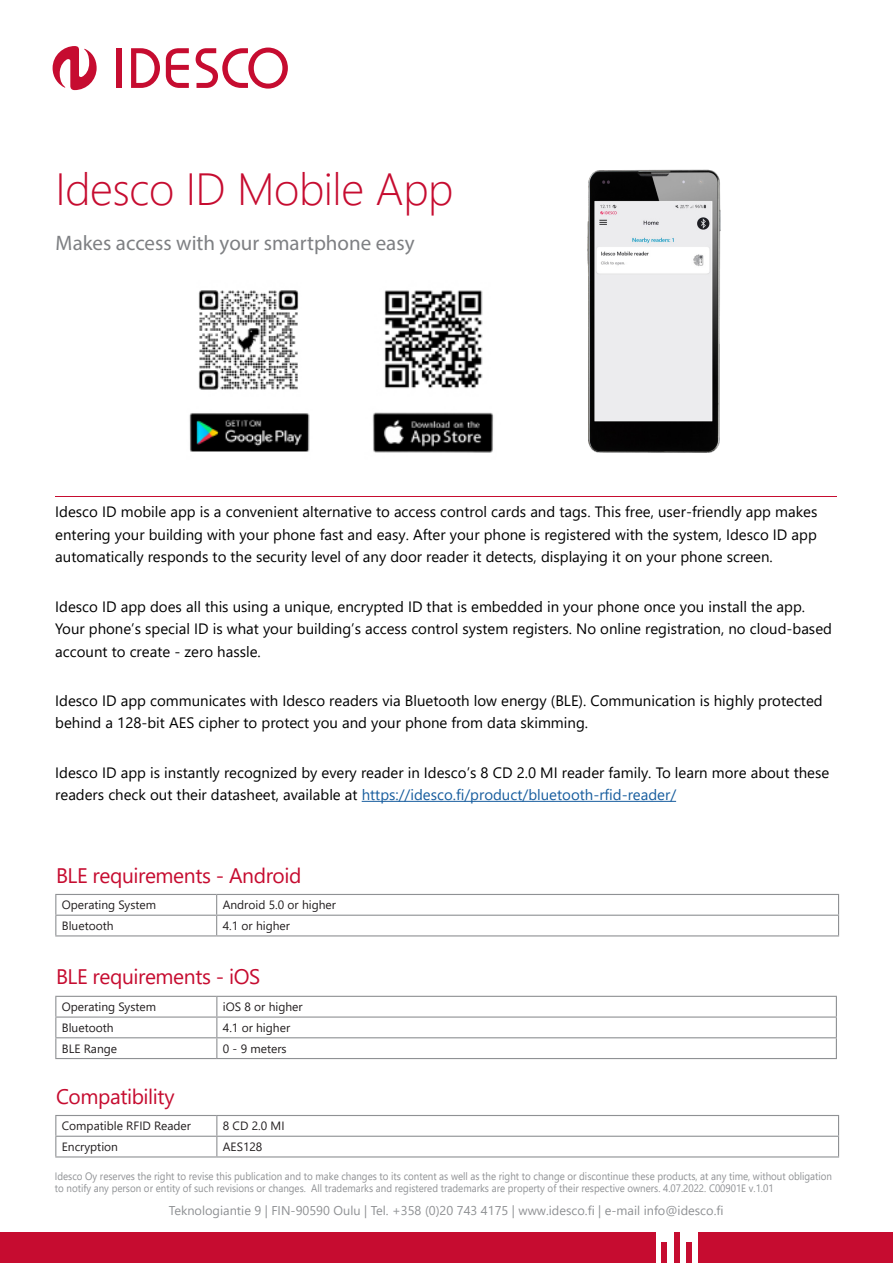
<style>
.page{position:relative;width:893px;height:1263px;background:#fff}
.page>*{position:absolute;margin:0;border:0;box-sizing:border-box;transform-origin:0 0}
.t1{font:300 45px "Segoe UI";letter-spacing:-.01em;color:#c60c30}
.Pääotsikko{font:21px "Segoe UI";letter-spacing:-.02em;color:#c60c30}
.t2{font:21px "Myriad Pro";color:#7e8083}
.t3{font:15px/22.5px "Segoe UI";color:#000}
.t4{font:12.75px "Segoe UI";color:#8f9194}
.Taulukon_leipäteksti{font:12px "Segoe UI";color:#231f20}
.t5{font:10.8px/12px "Segoe UI";color:#8f9194;scale:.91 1}
.s1{color:#175d9e}
</style>
<div class="page">
<hr style="left:362px;top:801px;width:314px;height:1px;background:#175d9e">
<svg style="left:53px;top:46px;width:44px;height:44px"></svg>
<div style="left:116px;top:48px;width:6px;height:40px;background:#c60c30"></div>
<svg style="left:196px;top:48px;width:92px;height:41px"></svg>
<svg style="left:166px;top:48px;width:23px;height:40px"></svg>
<svg style="left:131px;top:48px;width:29px;height:40px"></svg>
<div style="left:0;top:1233px;width:893px;height:30px;background:#c60c30"></div>
<div style="left:656px;top:1232px;width:41px;height:31px;background:#fff"></div>
<div style="left:674px;top:1233px;width:6px;height:30px;background:#c60c30"></div>
<div style="left:661px;top:1243px;width:6px;height:20px;background:#c60c30"></div>
<div style="left:686px;top:1243px;width:6px;height:20px;background:#c60c30"></div>
<hr style="left:55px;top:894px;width:162px;height:1px;background:#8f9194">
<hr style="left:217px;top:894px;width:622px;height:1px;background:#8f9194">
<hr style="left:55px;top:915px;width:162px;height:1px;background:#8f9194">
<svg style="left:55px;top:895px;width:1px;height:40px"></svg>
<hr style="left:217px;top:915px;width:622px;height:1px;background:#8f9194">
<svg style="left:216px;top:895px;width:1px;height:40px"></svg>
<svg style="left:838px;top:895px;width:1px;height:40px"></svg>
<hr style="left:55px;top:935px;width:162px;height:1px;background:#8f9194">
<hr style="left:217px;top:935px;width:622px;height:1px;background:#8f9194">
<hr style="left:55px;top:1115px;width:162px;height:1px;background:#8f9194">
<hr style="left:217px;top:1115px;width:622px;height:1px;background:#8f9194">
<hr style="left:55px;top:1136px;width:162px;height:1px;background:#8f9194">
<svg style="left:55px;top:1116px;width:1px;height:40px"></svg>
<hr style="left:217px;top:1136px;width:622px;height:1px;background:#8f9194">
<svg style="left:216px;top:1116px;width:1px;height:40px"></svg>
<svg style="left:838px;top:1116px;width:1px;height:40px"></svg>
<hr style="left:55px;top:1156px;width:162px;height:1px;background:#8f9194">
<hr style="left:217px;top:1156px;width:622px;height:1px;background:#8f9194">
<hr style="left:55px;top:996px;width:162px;height:1px;background:#8f9194">
<hr style="left:217px;top:996px;width:620px;height:1px;background:#8f9194">
<hr style="left:55px;top:1016px;width:162px;height:2px;background:#8f9194">
<hr style="left:217px;top:1016px;width:620px;height:2px;background:#8f9194">
<hr style="left:55px;top:1037px;width:162px;height:1px;background:#8f9194">
<svg style="left:55px;top:997px;width:1px;height:61px"></svg>
<hr style="left:217px;top:1037px;width:620px;height:1px;background:#8f9194">
<svg style="left:216px;top:997px;width:1px;height:61px"></svg>
<svg style="left:836px;top:997px;width:1px;height:61px"></svg>
<hr style="left:55px;top:1058px;width:162px;height:1px;background:#8f9194">
<hr style="left:217px;top:1058px;width:620px;height:1px;background:#8f9194">
<img style="left:189px;top:290px;width:305px;height:163px">
<hr style="left:55px;top:496px;width:782px;height:1px;background:#c60c30">
<img style="left:587px;top:169px;width:134px;height:284px">
<p class="t1" style="left:56px;top:147px;width:399px">Idesco ID Mobile App</p>
<p class="t2" style="left:56px;top:230px;width:360px">Makes access with your smartphone easy</p>
<p class="t3" style="left:55px;top:499px;width:764px;text-align:justify">Idesco ID mobile app is a convenient alternative to access control cards and tags. This free, user-friendly app makes entering your building with your phone fast and easy. After your phone is registered with the system, Idesco ID app automatically responds to the security level of any door reader it detects, displaying it on your phone screen.</p>
<p class="t3" style="left:55px;top:594px;width:778px">Idesco ID app does all this using a unique, encrypted ID that is embedded in your phone once you install the app.<br>Your phone’s special ID is what your building’s access control system registers. No online registration, no cloud-based account to create - zero hassle.</p>
<p class="t3" style="left:55px;top:688px;width:769px">Idesco ID app communicates with Idesco readers via Bluetooth low energy (BLE). Communication is highly protected behind a 128-bit AES cipher to protect you and your phone from data skimming.</p>
<p class="t3" style="left:55px;top:760px;width:775px">Idesco ID app is instantly recognized by every reader in Idesco’s 8 CD 2.0 MI reader family. To learn more about these readers check out their datasheet, available at <span class="s1">https://idesco.fi/product/bluetooth-rfid-reader/</span></p>
<p class="Pääotsikko" style="left:56px;top:855px;width:247px">BLE requirements - Android</p>
<p class="Taulukon_leipäteksti" style="left:62px;top:894px;width:96px">Operating System</p>
<p class="Taulukon_leipäteksti" style="left:223px;top:894px;width:115px">Android 5.0 or higher</p>
<p class="Taulukon_leipäteksti" style="left:62px;top:914px;width:53px">Bluetooth</p>
<p class="Taulukon_leipäteksti" style="left:223px;top:914px;width:69px">4.1 or higher</p>
<p class="Pääotsikko" style="left:56px;top:957px;width:206px">BLE requirements - iOS</p>
<p class="Taulukon_leipäteksti" style="left:62px;top:995px;width:96px">Operating System</p>
<p class="Taulukon_leipäteksti" style="left:223px;top:995px;width:81px">iOS 8 or higher</p>
<p class="Taulukon_leipäteksti" style="left:62px;top:1016px;width:53px">Bluetooth</p>
<p class="Taulukon_leipäteksti" style="left:223px;top:1016px;width:69px">4.1 or higher</p>
<p class="Taulukon_leipäteksti" style="left:62px;top:1037px;width:57px">BLE Range</p>
<p class="Taulukon_leipäteksti" style="left:223px;top:1037px;width:65px">0 - 9 meters</p>
<p class="Pääotsikko" style="left:56px;top:1076px;width:120px">Compatibility</p>
<p class="Taulukon_leipäteksti" style="left:62px;top:1115px;width:131px">Compatible RFID Reader</p>
<p class="Taulukon_leipäteksti" style="left:223px;top:1115px;width:63px">8 CD 2.0 MI</p>
<p class="Taulukon_leipäteksti" style="left:62px;top:1135px;width:58px">Encryption</p>
<p class="Taulukon_leipäteksti" style="left:223px;top:1135px;width:41px">AES128</p>
<p class="t5" style="left:55px;top:1169px;width:856px">Idesco Oy reserves the right to revise this publication and to make changes to its content as well as the right to change or discontinue these products, at any time, without obligation to notify any person or entity of such revisions or changes. All trademarks and registered trademarks are property of their respective owners. 4.07.2022. C00901E v.1.01</p>
<p class="t4" style="left:169px;top:1198px;width:556px">Teknologiantie 9 | FIN-90590 Oulu | Tel. +358 (0)20 743 4175 | www.idesco.fi | e-mail info@idesco.fi</p>
</div>
